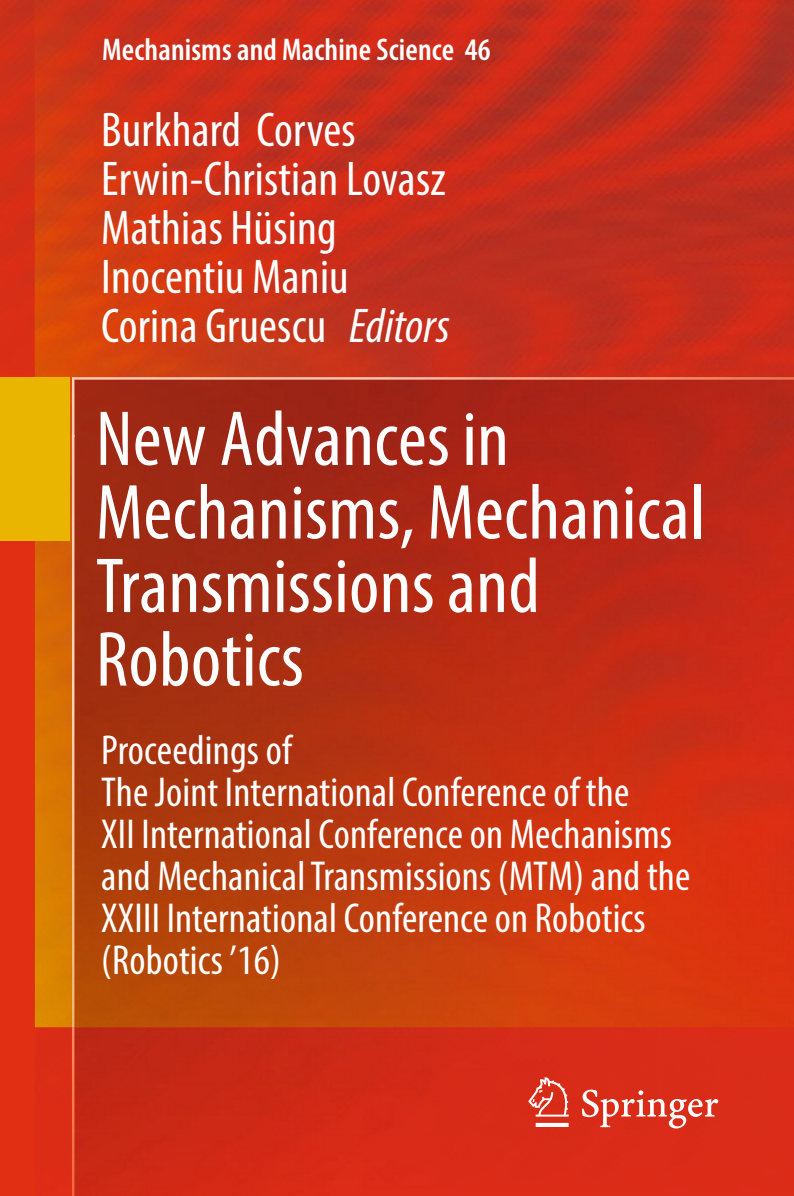
<style>
.page{position:relative;width:794px;height:1196px;background:#fff}
.page>*{position:absolute;margin:0;border:0;box-sizing:border-box;transform-origin:0 0}
.t1{font:condensed 78.75px/73.5px "Myriad Pro";letter-spacing:.005em;color:#fff}
.t2{font:condensed 49px/49px "Myriad Pro";letter-spacing:.005em;color:#fff}
.t3{font:condensed 42px/42px "Myriad Pro";letter-spacing:.005em;color:#fff}
.t4{font:600 condensed 31.5px "Myriad Pro";letter-spacing:.005em;color:#fff}
.s1{font-style:italic}
</style>
<div class="page">
<div style="left:0;top:374px;width:35px;height:821px;background:#e02f13"></div>
<img style="left:34px;top:1026px;width:760px;height:169px">
<img style="left:0;top:0;width:35px;height:374px">
<img style="left:93px;top:0;width:701px;height:377px">
<img style="left:35px;top:0;width:58px;height:1027px">
<img style="left:75px;top:436px;width:719px;height:591px">
<img style="left:72px;top:377px;width:722px;height:59px">
<img style="left:72px;top:436px;width:3px;height:591px">
<div style="left:0;top:377px;width:69px;height:164px;background:#e9b500"></div>
<svg style="left:528px;top:1077px;width:190px;height:51px;background:#df5040"></svg>
<p class="t4" style="left:102px;top:38px;width:390px">Mechanisms and Machine Science 46</p>
<p class="t2" style="left:101px;top:110px;width:350px">Burkhard Corves<br>Erwin-Christian Lovasz<br>Mathias Hüsing<br>Inocentiu Maniu<br>Corina Gruescu <span class="s1">Editors</span></p>
<h1 class="t1" style="left:96px;top:409px;width:610px">New Advances in<br>Mechanisms, Mechanical<br>Transmissions and<br>Robotics</h1>
<p class="t3" style="left:101px;top:732px;width:590px">Proceedings of<br>The Joint International Conference of the<br>XII International Conference on Mechanisms and Mechanical Transmissions (MTM) and the XXIII International Conference on Robotics (Robotics ’16)</p>
</div>
